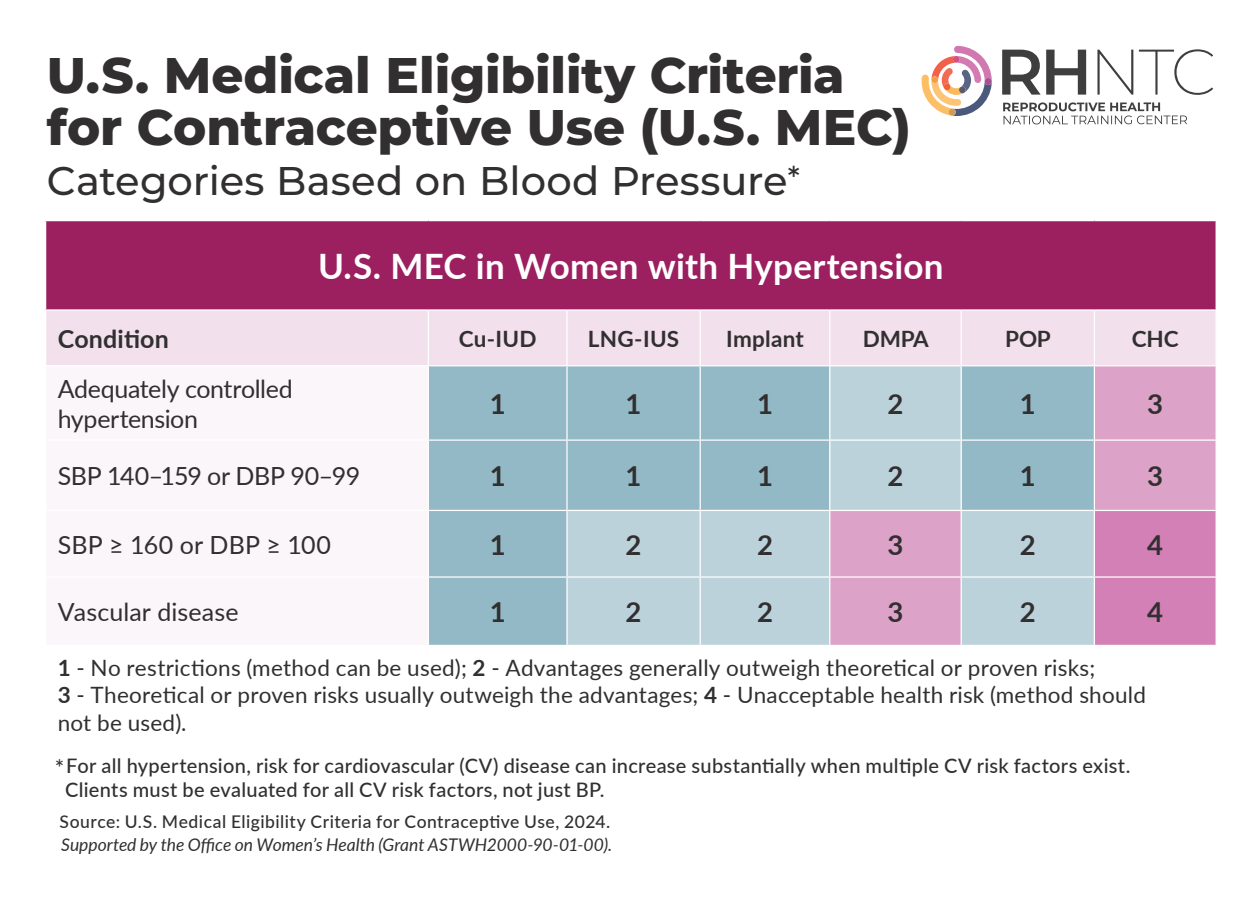
<style>
.page{position:relative;width:1260px;height:900px;background:#fff}
.page>*{position:absolute;margin:0;border:0;box-sizing:border-box;transform-origin:0 0}
.t1{font:800 50px/52.5px "Montserrat";letter-spacing:-.005em;color:#312f30}
.t2{font:500 40px "Montserrat";color:#312f30}
.t3{font:700 35px "Lato";letter-spacing:.01em;color:#fff}
.t4{font:700 27.5px "Lato";color:#312f30}
.t5{font:25px/30px "Lato";letter-spacing:-.01em;color:#312f30}
.t6{font:25px "Lato";letter-spacing:.01em;color:#312f30}
.t7{font:700 25px "Lato";letter-spacing:.005em;color:#312f30}
.t8{font:22.5px/27.5px "Lato";letter-spacing:.01em;color:#312f30}
.t9{font:700 22.5px "Lato";letter-spacing:.01em;color:#312f30}
.t10{font:500 20px/24px "Lato";letter-spacing:.015em;color:#312f30}
.t11{font:500 17.5px/23.2px "Lato";letter-spacing:.03em;color:#312f30}
.s1{font-weight:700}
.s2{font-size:22.5px}
.s3{font-weight:400;font-style:italic}
</style>
<div class="page">
<svg style="left:1003px;top:102px;width:184px;height:22px"></svg>
<svg style="left:1002px;top:50px;width:84px;height:45px"></svg>
<svg style="left:1097px;top:50px;width:36px;height:45px"></svg>
<svg style="left:1139px;top:49px;width:74px;height:46px"></svg>
<svg style="left:922px;top:46px;width:70px;height:70px"></svg>
<div style="left:46px;top:221px;width:1170px;height:89px;background:#9c1f60"></div>
<div style="left:46px;top:311px;width:1170px;height:54px;background:#f3e0ed"></div>
<div style="left:429px;top:366px;width:137px;height:279px;background:#92b9c5"></div>
<svg style="left:568px;top:366px;width:261px;height:279px;background:#a6c5cf"></svg>
<svg style="left:830px;top:366px;width:386px;height:279px;background:#c0bacf"></svg>
<div style="left:1095px;top:511px;width:121px;height:134px;background:#d380b6"></div>
<hr style="left:45px;top:309px;width:383px;height:2px;background:#fff">
<hr style="left:428px;top:309px;width:139px;height:2px;background:#fff">
<hr style="left:428px;top:311px;width:1px;height:54px;background:#fff">
<hr style="left:567px;top:309px;width:133px;height:2px;background:#fff">
<hr style="left:566px;top:311px;width:2px;height:54px;background:#fff">
<hr style="left:700px;top:309px;width:130px;height:2px;background:#fff">
<hr style="left:700px;top:311px;width:1px;height:54px;background:#fff">
<hr style="left:830px;top:309px;width:131px;height:2px;background:#fff">
<hr style="left:829px;top:311px;width:1px;height:54px;background:#fff">
<hr style="left:961px;top:309px;width:133px;height:2px;background:#fff">
<hr style="left:961px;top:311px;width:1px;height:54px;background:#fff">
<hr style="left:1094px;top:309px;width:123px;height:2px;background:#fff">
<hr style="left:1094px;top:311px;width:1px;height:54px;background:#fff">
<hr style="left:962px;top:439px;width:132px;height:2px;background:#fff">
<hr style="left:568px;top:510px;width:132px;height:1px;background:#fff">
<hr style="left:700px;top:510px;width:130px;height:1px;background:#fff">
<hr style="left:962px;top:510px;width:132px;height:1px;background:#fff">
<hr style="left:428px;top:576px;width:138px;height:2px;background:#fff">
<hr style="left:700px;top:366px;width:1px;height:73px;background:#fff">
<hr style="left:961px;top:366px;width:1px;height:73px;background:#fff">
<hr style="left:1094px;top:366px;width:1px;height:73px;background:#fff">
<hr style="left:428px;top:439px;width:139px;height:2px;background:#fff">
<hr style="left:567px;top:439px;width:133px;height:2px;background:#fff">
<hr style="left:700px;top:439px;width:130px;height:2px;background:#fff">
<hr style="left:700px;top:441px;width:1px;height:69px;background:#fff">
<hr style="left:830px;top:439px;width:132px;height:2px;background:#fff">
<hr style="left:961px;top:441px;width:1px;height:69px;background:#fff">
<hr style="left:1094px;top:439px;width:123px;height:2px;background:#fff">
<hr style="left:1094px;top:441px;width:1px;height:69px;background:#fff">
<hr style="left:428px;top:510px;width:140px;height:1px;background:#fff">
<hr style="left:700px;top:511px;width:1px;height:65px;background:#fff">
<hr style="left:829px;top:510px;width:133px;height:1px;background:#fff">
<hr style="left:961px;top:511px;width:1px;height:65px;background:#fff">
<hr style="left:1094px;top:510px;width:123px;height:1px;background:#fff">
<hr style="left:1094px;top:511px;width:1px;height:65px;background:#fff">
<hr style="left:566px;top:576px;width:134px;height:2px;background:#fff">
<hr style="left:700px;top:576px;width:130px;height:2px;background:#fff">
<hr style="left:700px;top:578px;width:1px;height:67px;background:#fff">
<hr style="left:830px;top:576px;width:131px;height:2px;background:#fff">
<hr style="left:961px;top:576px;width:133px;height:2px;background:#fff">
<hr style="left:961px;top:578px;width:1px;height:67px;background:#fff">
<hr style="left:1094px;top:576px;width:123px;height:2px;background:#fff">
<hr style="left:1094px;top:578px;width:1px;height:67px;background:#fff">
<h2 class="t1" style="left:47px;top:46px;width:866px">U.S. Medical Eligibility Criteria for Contraceptive Use (U.S. MEC)</h2>
<p class="t2" style="left:47px;top:153px;width:755px">Categories Based on Blood Pressure<sup>*</sup></p>
<p class="t3" style="left:318px;top:241px;width:627px">U.S. MEC in Women with Hypertension</p>
<p class="t7" style="left:58px;top:320px;width:113px">Condition</p>
<p class="t5" style="left:58px;top:373px;width:237px">Adequately controlled hypertension</p>
<p class="t5" style="left:58px;top:460px;width:304px">SBP 140–159 or DBP 90–99</p>
<p class="t9" style="left:459px;top:322px;width:79px">Cu-IUD</p>
<p class="t9" style="left:588px;top:322px;width:93px">LNG-IUS</p>
<p class="t9" style="left:726px;top:322px;width:79px">Implant</p>
<p class="t9" style="left:863px;top:322px;width:68px">DMPA</p>
<p class="t9" style="left:1005px;top:322px;width:47px">POP</p>
<p class="t9" style="left:1132px;top:322px;width:48px">CHC</p>
<p class="t4" style="left:490px;top:384px;width:17px">1</p>
<p class="t4" style="left:626px;top:384px;width:17px">1</p>
<p class="t4" style="left:757px;top:384px;width:17px">1</p>
<p class="t4" style="left:888px;top:384px;width:17px">2</p>
<p class="t4" style="left:1020px;top:384px;width:17px">1</p>
<p class="t4" style="left:1147px;top:384px;width:17px">3</p>
<p class="t4" style="left:490px;top:456px;width:17px">1</p>
<p class="t4" style="left:626px;top:456px;width:17px">1</p>
<p class="t4" style="left:757px;top:456px;width:17px">1</p>
<p class="t4" style="left:888px;top:456px;width:17px">2</p>
<p class="t4" style="left:1020px;top:456px;width:17px">1</p>
<p class="t4" style="left:1147px;top:456px;width:17px">3</p>
<p class="t6" style="left:58px;top:527px;width:275px">SBP ≥ 160 or DBP ≥ 100</p>
<p class="t4" style="left:490px;top:525px;width:17px">1</p>
<p class="t4" style="left:626px;top:525px;width:17px">2</p>
<p class="t4" style="left:757px;top:525px;width:17px">2</p>
<p class="t4" style="left:888px;top:525px;width:17px">3</p>
<p class="t4" style="left:1020px;top:525px;width:17px">2</p>
<p class="t4" style="left:1147px;top:525px;width:17px">4</p>
<p class="t5" style="left:58px;top:596px;width:182px">Vascular disease</p>
<p class="t4" style="left:490px;top:592px;width:17px">1</p>
<p class="t4" style="left:626px;top:592px;width:17px">2</p>
<p class="t4" style="left:757px;top:592px;width:17px">2</p>
<p class="t4" style="left:888px;top:592px;width:17px">3</p>
<p class="t4" style="left:1020px;top:592px;width:17px">2</p>
<p class="t4" style="left:1147px;top:592px;width:17px">4</p>
<p class="t8" style="left:58px;top:653px;width:1090px"><span class="s1">1</span> - No restrictions (method can be used); <span class="s1">2</span> - Advantages generally outweigh theoretical or proven risks;<br><span class="s1">3</span> - Theoretical or proven risks usually outweigh the advantages; <span class="s1">4</span> - Unacceptable health risk (method should not be used).</p>
<p class="t10" style="left:65px;top:753px;width:1067px;text-indent:-10px"><span class="s2">*</span>For all hypertension, risk for cardiovascular (CV) disease can increase substantially when multiple CV risk factors exist.<br>Clients must be evaluated for all CV risk factors, not just BP.</p>
<p class="t11" style="left:60px;top:809px;width:554px">Source: U.S. Medical Eligibility Criteria for Contraceptive Use, 2024.<br><span class="s3">Supported by the Office on Women’s Health (Grant ASTWH2000-90-01-00).</span></p>
</div>
